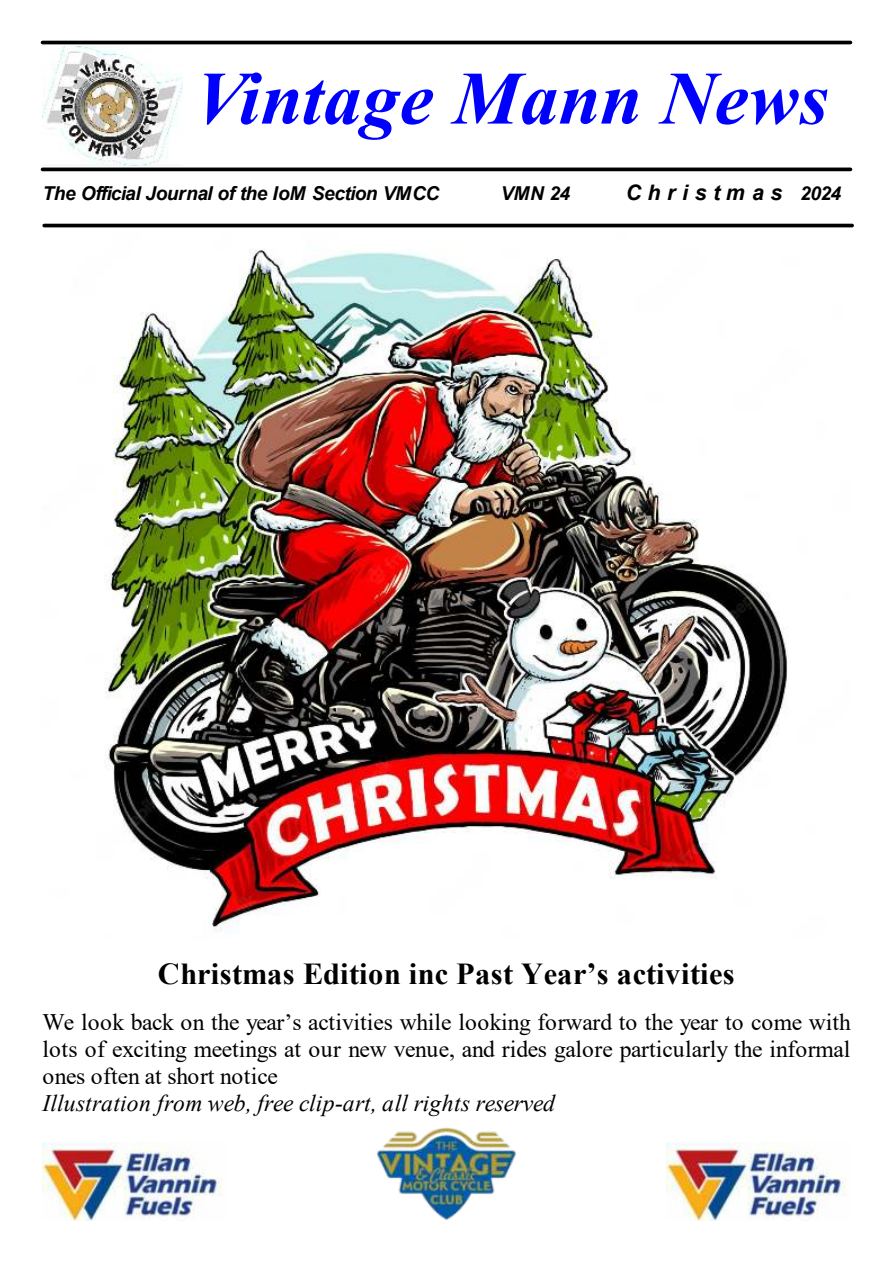
<style>
.page{position:relative;width:893px;height:1263px;background:#fff}
.page>*{position:absolute;margin:0;border:0;box-sizing:border-box;transform-origin:0 0}
.t1{font:italic 700 75.3px "Times New Roman";letter-spacing:.005em;color:#00f}
.t2{font:700 30.3px "Times New Roman";letter-spacing:.02em;color:#000}
.t3{font:23.7px/27px "Times New Roman";color:#000;text-align:justify}
.t4{font:italic 23.7px "Times New Roman";letter-spacing:.01em;color:#000}
.t5{font:italic 700 21.3px "Arial";letter-spacing:.305em;color:#000}
.t6{font:italic 700 19.2px "Arial";letter-spacing:-.025em;color:#000}
.s1{font-size:19.2px}
</style>
<div class="page">
<hr style="left:43px;top:168px;width:807px;height:3px;background:#000">
<hr style="left:44px;top:224px;width:808px;height:3px;background:#000">
<hr style="left:43px;top:41px;width:807px;height:3px;background:#000">
<img style="left:43px;top:46px;width:139px;height:119px">
<img style="left:377px;top:1127px;width:139px;height:93px">
<img style="left:43px;top:1143px;width:180px;height:77px">
<img style="left:666px;top:1143px;width:181px;height:77px">
<img style="left:104px;top:249px;width:684px;height:684px">
<h1 class="t1" style="left:195px;top:73px;width:635px">Vintage Mann News</h1>
<p class="t6" style="left:43px;top:186px;width:398px">The Official Journal of the IoM Section VMCC</p>
<p class="t6" style="left:501px;top:186px;width:71px">VMN 24</p>
<p class="t5" style="left:626px;top:185px;width:217px">Christmas <span class="s1">2024</span></p>
<p class="t2" style="left:158px;top:963px;width:578px">Christmas Edition inc Past Year’s activities</p>
<p class="t3" style="left:43px;top:1011px;width:810px">We look back on the year’s activities while looking forward to the year to come with lots of exciting meetings at our new venue, and rides galore particularly the informal ones often at short notice</p>
<p class="t4" style="left:43px;top:1095px;width:514px">Illustration from web, free clip-art, all rights reserved</p>
</div>
